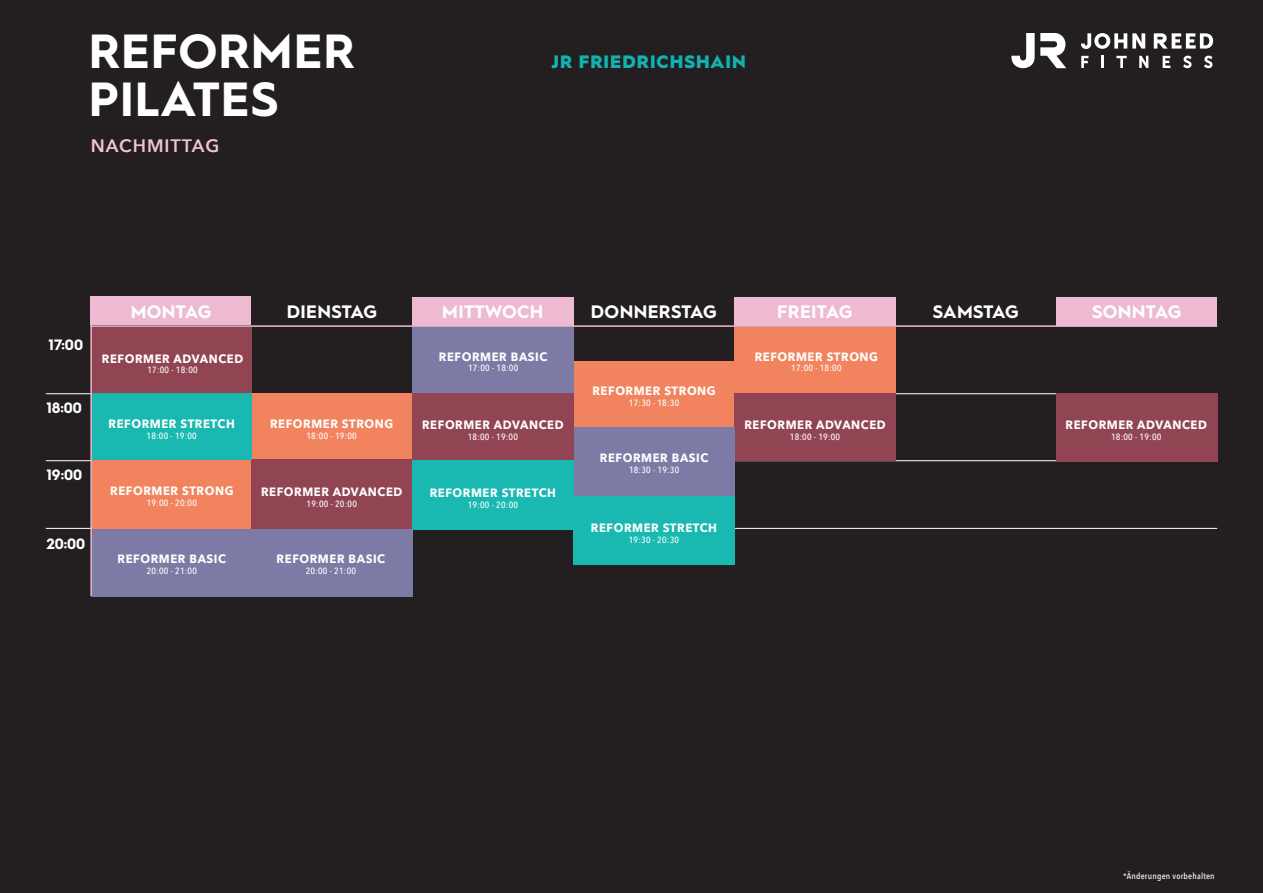
<style>
.page{position:relative;width:1263px;height:893px;background:#231f20}
.page>*{position:absolute;margin:0;border:0;box-sizing:border-box;transform-origin:0 0}
.t1{font:700 48px "Hurme Geometric Sans 1";letter-spacing:.02em;color:#fff}
.t2{font:700 18px "Hurme Geometric Sans 1";letter-spacing:.02em;color:#fff}
.t3{font:900 18px "Hurme Geometric Sans 1";letter-spacing:.055em;color:#10b3b2}
.t4{font:600 18px "Avenir Next";letter-spacing:.055em;color:#f1c3d9}
.t5{font:700 18px "Hurme Geometric Sans 1";letter-spacing:-.005em;color:#fff}
.t6{font:700 15px "Hurme Geometric Sans 1";color:#fff}
.t7{font:700 12px "Avenir Next";letter-spacing:.05em;color:#fff;scale:.95 1}
.t8{font:500 9px "Avenir Next Condensed";letter-spacing:.025em;color:#fff;scale:1.05 1}
.t9{font:500 8.7px "Avenir Next Condensed";letter-spacing:.025em;color:#fff;scale:1.05 1}
.s1{font-family:"Avenir Next";font-weight:400;font-size:8.25px}
</style>
<div class="page">
<hr style="left:46px;top:393px;width:1171px;height:1px;background:#fff">
<hr style="left:46px;top:460px;width:1171px;height:1px;background:#fff">
<hr style="left:46px;top:528px;width:1171px;height:1px;background:#fff">
<div style="left:90px;top:297px;width:161px;height:28px;background:#eebad1"></div>
<div style="left:412px;top:297px;width:162px;height:28px;background:#eebad1"></div>
<div style="left:734px;top:297px;width:162px;height:28px;background:#eebad1"></div>
<div style="left:1056px;top:297px;width:161px;height:28px;background:#eebad1"></div>
<hr style="left:90px;top:325px;width:1127px;height:2px;background:#eebad1">
<div style="left:251px;top:393px;width:161px;height:68px;background:#f1845e"></div>
<div style="left:574px;top:361px;width:161px;height:66px;background:#f1845e"></div>
<div style="left:735px;top:327px;width:161px;height:66px;background:#f1845e"></div>
<div style="left:92px;top:460px;width:159px;height:69px;background:#f1845e"></div>
<div style="left:92px;top:327px;width:159px;height:68px;background:#914552"></div>
<div style="left:735px;top:393px;width:161px;height:68px;background:#914552"></div>
<div style="left:1056px;top:393px;width:161px;height:68px;background:#914552"></div>
<div style="left:251px;top:460px;width:162px;height:69px;background:#914552"></div>
<div style="left:573px;top:427px;width:162px;height:69px;background:#7d7ba6"></div>
<div style="left:92px;top:529px;width:159px;height:67px;background:#7d7ba6"></div>
<div style="left:251px;top:529px;width:161px;height:67px;background:#7d7ba6"></div>
<div style="left:412px;top:327px;width:162px;height:67px;background:#7d7ba6"></div>
<div style="left:92px;top:393px;width:159px;height:67px;background:#19b9b2"></div>
<div style="left:412px;top:460px;width:162px;height:69px;background:#19b9b2"></div>
<div style="left:573px;top:496px;width:162px;height:69px;background:#19b9b2"></div>
<div style="left:412px;top:393px;width:162px;height:67px;background:#914552"></div>
<hr style="left:90px;top:301px;width:2px;height:295px;background:#eebad1">
<svg style="left:1011px;top:33px;width:55px;height:35px"></svg>
<svg style="left:1116px;top:56px;width:11px;height:12px"></svg>
<svg style="left:1081px;top:56px;width:7px;height:12px"></svg>
<svg style="left:1101px;top:56px;width:2px;height:12px"></svg>
<svg style="left:1139px;top:56px;width:9px;height:12px"></svg>
<svg style="left:1183px;top:56px;width:8px;height:12px"></svg>
<svg style="left:1204px;top:56px;width:8px;height:12px"></svg>
<svg style="left:1081px;top:33px;width:64px;height:16px"></svg>
<svg style="left:1163px;top:56px;width:7px;height:12px"></svg>
<svg style="left:1154px;top:33px;width:59px;height:16px"></svg>
<p class="t1" style="left:89px;top:17px;width:268px">REFORMER</p>
<p class="t1" style="left:89px;top:65px;width:191px">PILATES</p>
<p class="t4" style="left:91px;top:130px;width:130px">NACHMITTAG</p>
<p class="t3" style="left:552px;top:49px;width:195px">JR FRIEDRICHSHAIN</p>
<p class="t6" style="left:49px;top:334px;width:36px">17:00</p>
<p class="t6" style="left:46px;top:397px;width:37px">18:00</p>
<p class="t6" style="left:47px;top:464px;width:37px">19:00</p>
<p class="t6" style="left:46px;top:533px;width:41px">20:00</p>
<p class="t2" style="left:131px;top:299px;width:82px">MONTAG</p>
<p class="t2" style="left:287px;top:299px;width:92px">DIENSTAG</p>
<p class="t2" style="left:442px;top:299px;width:103px">MITTWOCH</p>
<p class="t2" style="left:591px;top:299px;width:127px">DONNERSTAG</p>
<p class="t2" style="left:777px;top:299px;width:77px">FREITAG</p>
<p class="t5" style="left:933px;top:299px;width:88px">SAMSTAG</p>
<p class="t2" style="left:1092px;top:299px;width:91px">SONNTAG</p>
<p class="t7" style="left:102px;top:348px;width:150px">REFORMER ADVANCED</p>
<p class="t8" style="left:147px;top:365px;width:49px">17:00 - 18:00</p>
<p class="t7" style="left:439px;top:346px;width:116px">REFORMER BASIC</p>
<p class="t8" style="left:468px;top:363px;width:49px">17:00 - 18:00</p>
<p class="t7" style="left:755px;top:346px;width:131px">REFORMER STRONG</p>
<p class="t8" style="left:791px;top:363px;width:49px">17:00 - 18:00</p>
<p class="t7" style="left:592px;top:380px;width:131px">REFORMER STRONG</p>
<p class="t8" style="left:629px;top:397px;width:49px">17:30 - 18:30</p>
<p class="t7" style="left:109px;top:413px;width:134px">REFORMER STRETCH</p>
<p class="t8" style="left:147px;top:430px;width:49px">18:00 - 19:00</p>
<p class="t7" style="left:270px;top:413px;width:131px">REFORMER STRONG</p>
<p class="t8" style="left:306px;top:430px;width:49px">18:00 - 19:00</p>
<p class="t7" style="left:422px;top:415px;width:150px">REFORMER ADVANCED</p>
<p class="t8" style="left:468px;top:431px;width:49px">18:00 - 19:00</p>
<p class="t7" style="left:744px;top:415px;width:150px">REFORMER ADVANCED</p>
<p class="t8" style="left:790px;top:431px;width:49px">18:00 - 19:00</p>
<p class="t7" style="left:1065px;top:415px;width:150px">REFORMER ADVANCED</p>
<p class="t8" style="left:1111px;top:431px;width:49px">18:00 - 19:00</p>
<p class="t7" style="left:600px;top:448px;width:116px">REFORMER BASIC</p>
<p class="t8" style="left:629px;top:464px;width:49px">18:30 - 19:30</p>
<p class="t7" style="left:110px;top:481px;width:131px">REFORMER STRONG</p>
<p class="t8" style="left:147px;top:497px;width:49px">19:00 - 20:00</p>
<p class="t7" style="left:261px;top:482px;width:150px">REFORMER ADVANCED</p>
<p class="t8" style="left:307px;top:498px;width:49px">19:00 - 20:00</p>
<p class="t7" style="left:430px;top:483px;width:134px">REFORMER STRETCH</p>
<p class="t8" style="left:468px;top:499px;width:49px">19:00 - 20:00</p>
<p class="t7" style="left:591px;top:518px;width:134px">REFORMER STRETCH</p>
<p class="t8" style="left:629px;top:534px;width:49px">19:30 - 20:30</p>
<p class="t7" style="left:118px;top:549px;width:116px">REFORMER BASIC</p>
<p class="t8" style="left:147px;top:565px;width:49px">20:00 - 21:00</p>
<p class="t7" style="left:277px;top:549px;width:116px">REFORMER BASIC</p>
<p class="t8" style="left:306px;top:565px;width:49px">20:00 - 21:00</p>
<p class="t9" style="left:1123px;top:871px;width:89px"><span class="s1">*</span>Änderungen vorbehalten</p>
</div>
